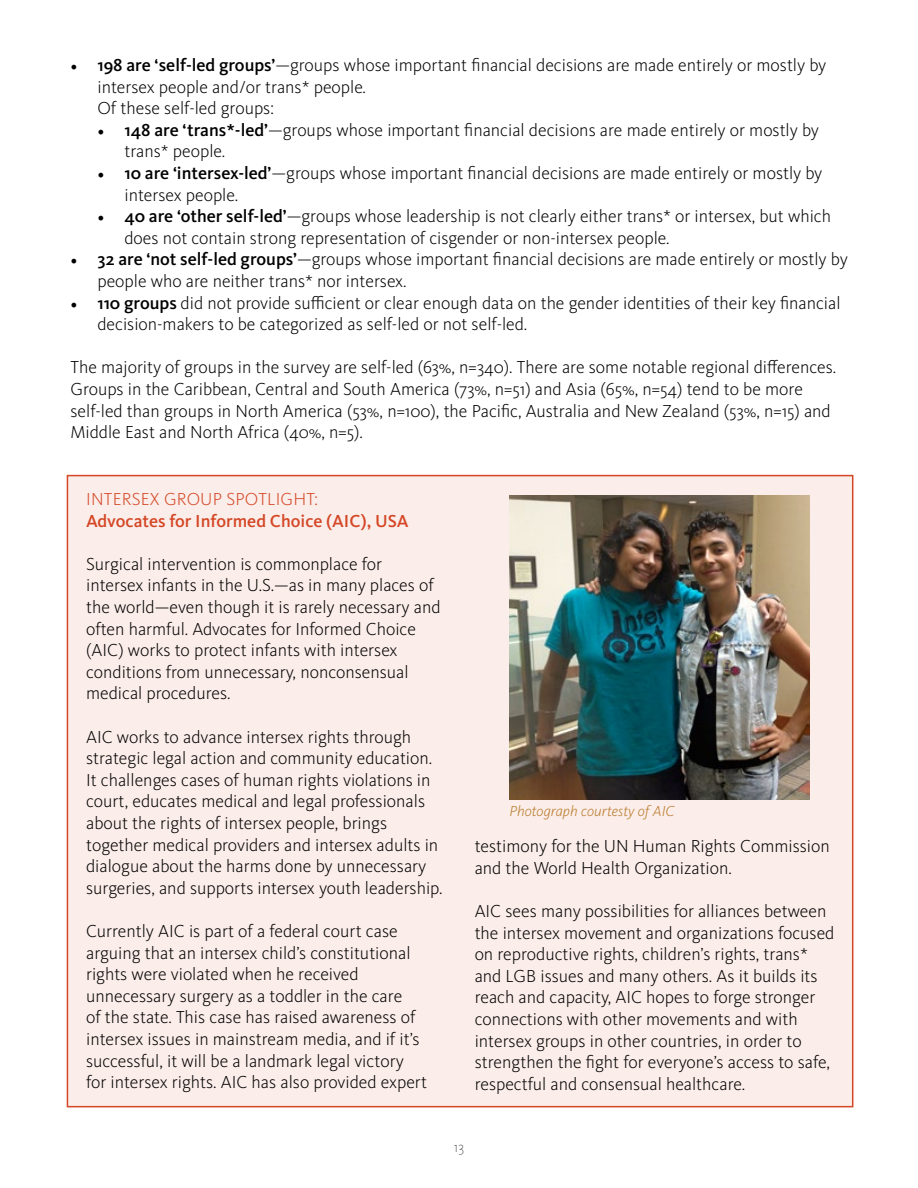
<style>
.page{position:relative;width:918px;height:1188px;background:#fff}
.page>*{position:absolute;margin:0;border:0;box-sizing:border-box;transform-origin:0 0}
.t1{font:300 18px/21.6px "Kievit Pro";color:#000}
.t2{font:500 18px "Kievit Pro";color:#d44726}
.t3{font:300 18px "Kievit Pro";color:#d44726}
.t4{font:italic 300 15px "Kievit Pro";color:#b87829}
.t5{font:100 15px "Kievit Pro";color:#000}
.s1{font-family:"Minion Pro";font-weight:400}
.s2{font-weight:500}
</style>
<div class="page">
<div style="left:67px;top:475px;width:786px;height:632px;background:#fbede9;border:2px solid #d44726"></div>
<img style="left:510px;top:495px;width:300px;height:305px">
<p class="t1" style="left:97px;top:54px;width:730px;text-indent:-27px"><span class="s1">•</span> <span class="s2">198 are ‘self-led groups’</span>—groups whose important financial decisions are made entirely or mostly by intersex people and/or trans* people.<br>Of these self-led groups:</p>
<p class="t1" style="left:124px;top:119px;width:696px;text-indent:-27px"><span class="s1">•</span> <span class="s2">148 are ‘trans*-led’</span>—groups whose important financial decisions are made entirely or mostly by trans* people.</p>
<p class="t1" style="left:124px;top:162px;width:699px;text-indent:-27px"><span class="s1">•</span> <span class="s2">10 are ‘intersex-led’</span>—groups whose important financial decisions are made entirely or mostly by intersex people.</p>
<p class="t1" style="left:124px;top:205px;width:708px;text-indent:-27px"><span class="s1">•</span> <span class="s2">40 are ‘other self-led’</span>—groups whose leadership is not clearly either trans* or intersex, but which does not contain strong representation of cisgender or non-intersex people.</p>
<p class="t1" style="left:97px;top:248px;width:752px;text-indent:-27px"><span class="s1">•</span> <span class="s2">32 are ‘not self-led groups’</span>—groups whose important financial decisions are made entirely or mostly by people who are neither trans* nor intersex.</p>
<p class="t1" style="left:97px;top:292px;width:745px;text-indent:-27px"><span class="s1">•</span> <span class="s2">110 groups</span> did not provide sufficient or clear enough data on the gender identities of their key financial decision-makers to be categorized as self-led or not self-led.</p>
<p class="t1" style="left:70px;top:356px;width:767px">The majority of groups in the survey are self-led (63%, n=340). There are some notable regional differences.<br>Groups in the Caribbean, Central and South America (73%, n=51) and Asia (65%, n=54) tend to be more self-led than groups in North America (53%, n=100), the Pacific, Australia and New Zealand (53%, n=15) and Middle East and North Africa (40%, n=5).</p>
<p class="t3" style="left:86px;top:488px;width:16px">Intersex</p>
<p class="t3" style="left:164px;top:488px;width:25px">Group</p>
<p class="t3" style="left:226px;top:488px;width:20px">Spotlight</p>
<p class="t3" style="left:315px;top:488px;width:5px">:</p>
<p class="t2" style="left:86px;top:510px;width:324px">Advocates for Informed Choice (AIC), U SA</p>
<p class="t1" style="left:86px;top:553px;width:356px">Surgical intervention is commonplace for intersex infants in the U.S.—as in many places of the world—even though it is rarely necessary and often harmful. Advocates for Informed Choice (AIC) works to protect infants with intersex conditions from unnecessary, nonconsensual medical procedures.</p>
<p class="t1" style="left:86px;top:726px;width:358px">AIC works to advance intersex rights through strategic legal action and community education.<br>It challenges cases of human rights violations in court, educates medical and legal professionals about the rights of intersex people, brings together medical providers and intersex adults in dialogue about the harms done by unnecessary surgeries, and supports intersex youth leadership.</p>
<p class="t1" style="left:86px;top:920px;width:342px">Currently AIC is part of a federal court case arguing that an intersex child’s constitutional rights were violated when he received unnecessary surgery as a toddler in the care<br>of the state. This case has raised awareness of intersex issues in mainstream media, and if it’s successful, it will be a landmark legal victory for intersex rights. AIC has also provided expert</p>
<p class="t4" style="left:510px;top:802px;width:167px">Photograph courtesty of AIC</p>
<p class="t1" style="left:475px;top:835px;width:357px">testimony for the UN Human Rights Commission and the World Health Organization.</p>
<p class="t1" style="left:475px;top:900px;width:361px">AIC sees many possibilities for alliances between the intersex movement and organizations focused on reproductive rights, children’s rights, trans* and LGB issues and many others. As it builds its reach and capacity, AIC hopes to forge stronger connections with other movements and with intersex groups in other countries, in order to strengthen the fight for everyone’s access to safe, respectful and consensual healthcare.</p>
<p class="t5" style="left:454px;top:1138px;width:12px">13</p>
</div>
